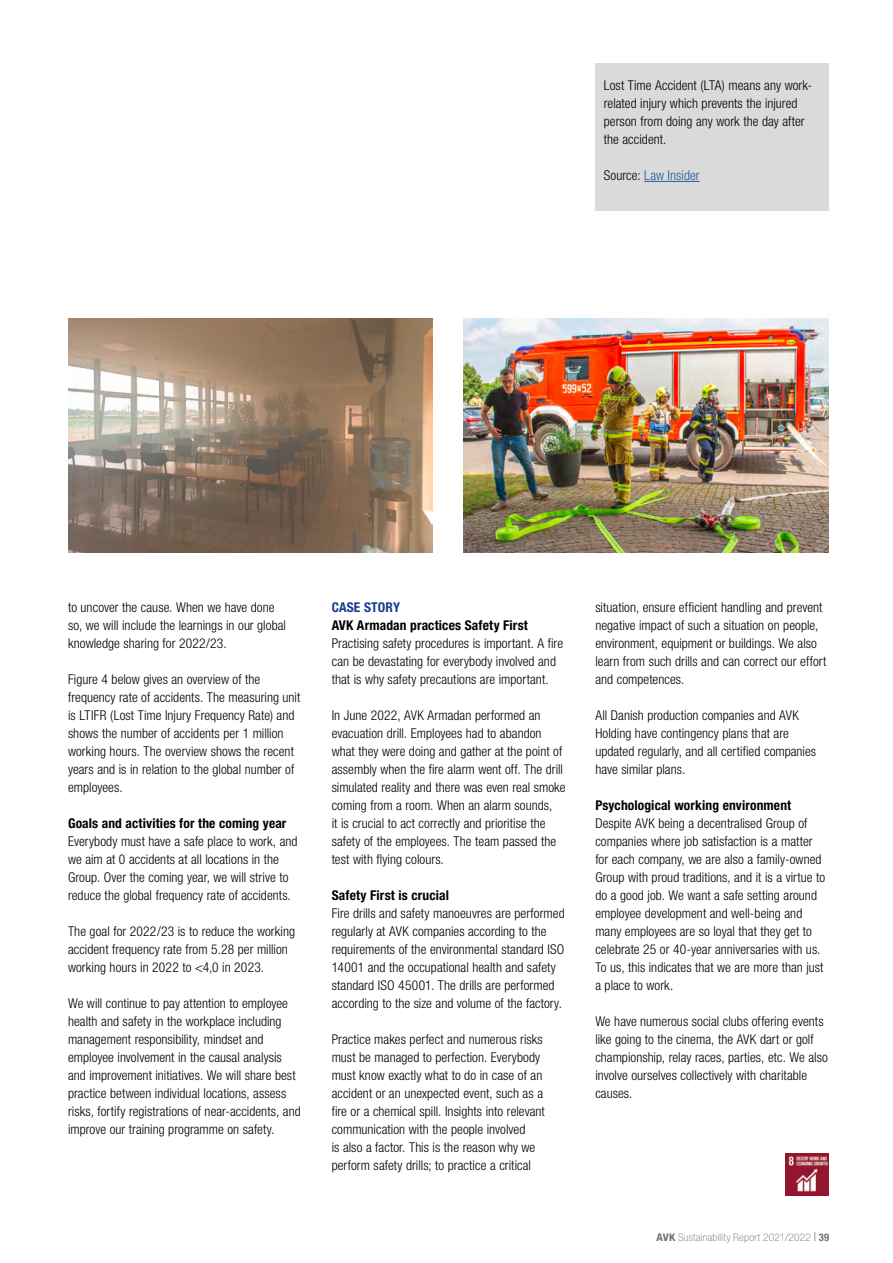
<style>
.page{position:relative;width:893px;height:1263px;background:#fff}
.page>*{position:absolute;margin:0;border:0;box-sizing:border-box;transform-origin:0 0}
.t1{font:300 condensed 13.5px/18px "Helvetica Neue LT Pro";letter-spacing:.005em;color:#000}
.t2{font:700 condensed 13.5px "Helvetica Neue LT Pro";letter-spacing:.01em;color:#000}
.t3{font:300 condensed 13.5px "Helvetica Neue LT Pro";letter-spacing:.005em;color:#245a9c}
.t4{font:700 condensed 13.5px "Helvetica Neue LT Pro";letter-spacing:.01em;color:#183d90}
.t5{font:100 condensed 10.5px "Helvetica Neue LT Pro";letter-spacing:.02em;color:#6f6f6e;scale:1.1 1}
.s1{color:#000}
.s2{font-weight:700}
.s3{font-family:"Times New Roman";font-weight:700;font-stretch:normal}
</style>
<div class="page">
<img style="left:463px;top:319px;width:365px;height:234px">
<img style="left:68px;top:319px;width:365px;height:234px">
<div style="left:595px;top:64px;width:234px;height:147px;background:#dadada"></div>
<hr style="left:644px;top:181px;width:56px;height:1px;background:#245a9c">
<img style="left:786px;top:1153px;width:42px;height:42px">
<p class="t1" style="left:604px;top:76px;width:210px">Lost Time Accident (LTA) means any work&shy;related injury which prevents the injured person from doing any work the day after the accident.</p>
<p class="t3" style="left:604px;top:167px;width:97px"><span class="s1">Source:</span> Law Insider</p>
<p class="t1" style="left:68px;top:598px;width:219px">to uncover the cause. When we have done so, we will include the learnings in our global knowledge sharing for 2022/23.</p>
<p class="t1" style="left:68px;top:670px;width:234px">Figure 4 below gives an overview of the frequency rate of accidents. The measuring unit is LTIFR (Lost Time Injury Frequency Rate) and shows the number of accidents per 1 million working hours. The overview shows the recent years and is in relation to the global number of employees.</p>
<p class="t2" style="left:68px;top:815px;width:220px">Goals and activities for the coming year</p>
<p class="t1" style="left:68px;top:832px;width:231px">Everybody must have a safe place to work, and we aim at 0 accidents at all locations in the Group. Over the coming year, we will strive to reduce the global frequency rate of accidents.</p>
<p class="t1" style="left:68px;top:922px;width:228px">The goal for 2022/23 is to reduce the working accident frequency rate from 5.28 per million working hours in 2022 to &lt;4,0 in 2023.</p>
<p class="t1" style="left:68px;top:994px;width:234px">We will continue to pay attention to employee health and safety in the workplace including management responsibility, mindset and employee involvement in the causal analysis and improvement initiatives. We will share best practice between individual locations, assess risks, fortify registrations of near-accidents, and improve our training programme on safety.</p>
<p class="t4" style="left:332px;top:599px;width:70px">CASE STORY</p>
<p class="t2" style="left:332px;top:617px;width:198px">AVK Armadan practices Safety First</p>
<p class="t1" style="left:332px;top:634px;width:233px">Practising safety procedures is important. A fire can be devastating for everybody involved and that is why safety precautions are important.</p>
<p class="t1" style="left:332px;top:706px;width:235px">In June 2022, AVK Armadan performed an evacuation drill. Employees had to abandon what they were doing and gather at the point of assembly when the fire alarm went off. The drill simulated reality and there was even real smoke coming from a room. When an alarm sounds,<br>it is crucial to act correctly and prioritise the safety of the employees. The team passed the test with flying colours.</p>
<p class="t2" style="left:332px;top:887px;width:119px">Safety First is crucial</p>
<p class="t1" style="left:332px;top:904px;width:234px">Fire drills and safety manoeuvres are performed regularly at AVK companies according to the requirements of the environmental standard ISO 14001 and the occupational health and safety standard ISO 45001. The drills are performed according to the size and volume of the factory.</p>
<p class="t1" style="left:332px;top:1030px;width:215px">Practice makes perfect and numerous risks must be managed to perfection. Everybody must know exactly what to do in case of an accident or an unexpected event, such as a fire or a chemical spill. Insights into relevant communication with the people involved<br>is also a factor. This is the reason why we perform safety drills; to practice a critical</p>
<p class="t1" style="left:595px;top:598px;width:233px">situation, ensure efficient handling and prevent negative impact of such a situation on people, environment, equipment or buildings. We also learn from such drills and can correct our effort and competences.</p>
<p class="t1" style="left:595px;top:706px;width:222px">All Danish production companies and AVK Holding have contingency plans that are updated regularly, and all certified companies have similar plans.</p>
<p class="t2" style="left:595px;top:797px;width:197px">Psychological working environment</p>
<p class="t1" style="left:595px;top:814px;width:231px">Despite AVK being a decentralised Group of companies where job satisfaction is a matter for each company, we are also a family-owned Group with proud traditions, and it is a virtue to do a good job. We want a safe setting around employee development and well-being and many employees are so loyal that they get to celebrate 25 or 40-year anniversaries with us.<br>To us, this indicates that we are more than just a place to work.</p>
<p class="t1" style="left:595px;top:1012px;width:234px">We have numerous social clubs offering events like going to the cinema, the AVK dart or golf championship, relay races, parties, etc. We also involve ourselves collectively with charitable causes.</p>
<p class="t5" style="left:657px;top:1231px;width:158px"><span class="s2">AVK</span> Sustainability Report 2021/2022 <span class="s3">|</span> <span class="s2">39</span></p>
</div>
